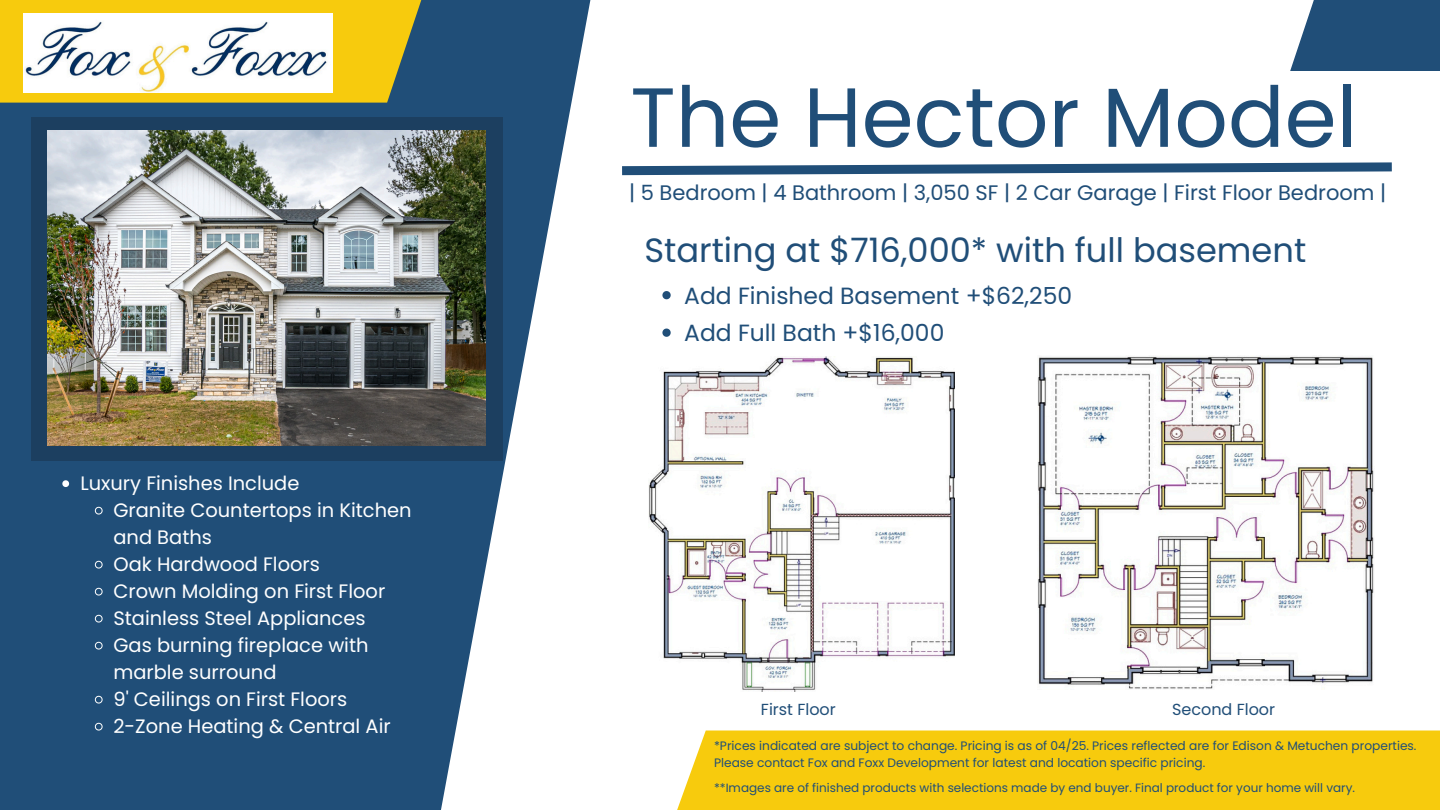
<style>
.page{position:relative;width:1440px;height:810px;background:#fff}
.page>*{position:absolute;margin:0;border:0;box-sizing:border-box;transform-origin:0 0}
.t1{font:83.8px "Poppins";color:#204e78}
.t2{font:33.6px "Poppins";color:#204e78}
.t3{font:23.4px "Poppins";color:#204e78}
.t4{font:21px "Poppins";color:#204e78}
.t5{font:19.4px/27px "Poppins";color:#fff}
.t6{font:16px "Poppins";color:#204e78}
.t7{font:12.2px/16.8px "Poppins";color:#204e78}
.t8{font:12px "Poppins";color:#204e78}
</style>
<div class="page">
<svg style="left:0;top:0;width:591px;height:810px;fill:#204e78"></svg>
<svg style="left:622px;top:162px;width:770px;height:14px"></svg>
<svg style="left:0;top:0;width:421px;height:103px;background:#e1be17"></svg>
<div style="left:677px;top:730px;width:763px;height:80px;background:#f7cb0d"></div>
<div style="left:1290px;top:0;width:150px;height:71px;background:#204e78"></div>
<div style="left:31px;top:117px;width:471px;height:344px;background:#1c3f60"></div>
<img style="left:23px;top:13px;width:310px;height:80px">
<img style="left:47px;top:130px;width:438px;height:315px">
<img style="left:1037px;top:356px;width:337px;height:334px">
<img style="left:648px;top:357px;width:307px;height:334px">
<svg style="left:662px;top:291px;width:9px;height:8px"></svg>
<svg style="left:662px;top:329px;width:9px;height:8px"></svg>
<svg style="left:62px;top:480px;width:7px;height:7px"></svg>
<svg style="left:94px;top:506px;width:9px;height:9px"></svg>
<svg style="left:94px;top:560px;width:9px;height:9px"></svg>
<svg style="left:94px;top:587px;width:9px;height:9px"></svg>
<svg style="left:94px;top:614px;width:9px;height:9px"></svg>
<svg style="left:94px;top:641px;width:9px;height:9px"></svg>
<svg style="left:94px;top:695px;width:9px;height:9px"></svg>
<svg style="left:94px;top:722px;width:9px;height:9px"></svg>
<p class="t5" style="left:80px;top:470px;width:221px">Luxury Finishes Include</p>
<p class="t5" style="left:113px;top:497px;width:300px">Granite Countertops in Kitchen and Baths</p>
<p class="t5" style="left:113px;top:551px;width:208px">Oak Hardwood Floors</p>
<h1 class="t5" style="left:113px;top:578px;width:273px">Crown Molding on First Floor</h1>
<p class="t5" style="left:113px;top:605px;width:254px">Stainless Steel Appliances</p>
<h4 class="t5" style="left:113px;top:632px;width:257px">Gas burning fireplace with marble surround</h4>
<h2 class="t5" style="left:113px;top:686px;width:235px">9' Ceilings on First Floors</h2>
<p class="t5" style="left:113px;top:713px;width:279px">2-Zone Heating &amp; Central Air</p>
<p class="t1" style="left:630px;top:59px;width:728px">The Hector Model</p>
<p class="t4" style="left:629px;top:178px;width:759px">| 5 Bedroom | 4 Bathroom | 3,050 SF | 2 Car Garage | First Floor Bedroom |</p>
<p class="t2" style="left:644px;top:227px;width:663px">Starting at $716,000* with full basement</p>
<p class="t3" style="left:684px;top:279px;width:389px">Add Finished Basement +$62,250</p>
<p class="t3" style="left:684px;top:317px;width:262px">Add Full Bath +$16,000</p>
<p class="t6" style="left:761px;top:698px;width:76px">First Floor</p>
<p class="t6" style="left:1172px;top:698px;width:105px">Second Floor</p>
<p class="t7" style="left:714px;top:737px;width:704px">*Prices indicated are subject to change. Pricing is as of 04/25. Prices reflected are for Edison &amp; Metuchen properties.<br>Please contact Fox and Foxx Development for latest and location specific pricing.</p>
<p class="t8" style="left:714px;top:779px;width:642px">**Images are of finished products with selections made by end buyer. Final product for your home will vary.</p>
</div>
